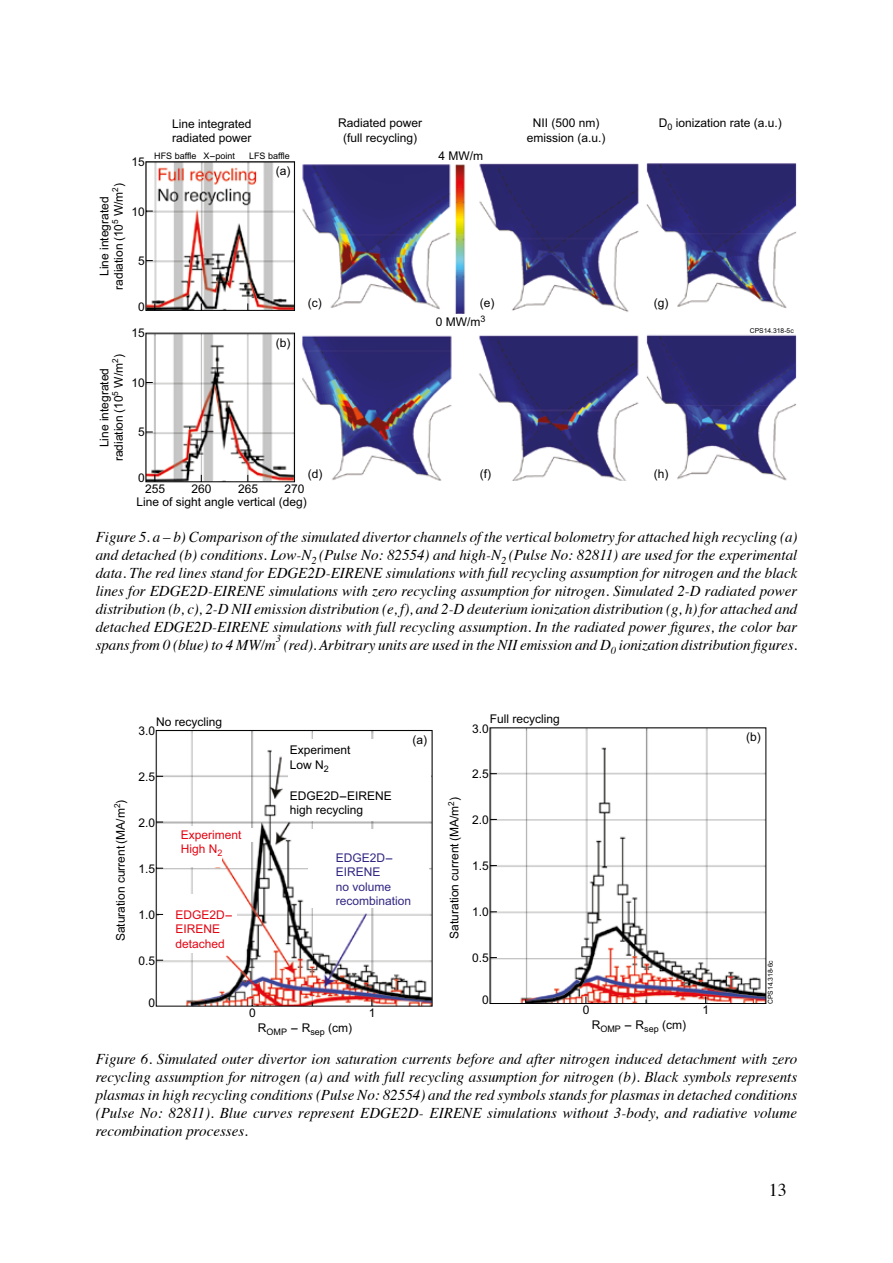
<style>
.page{position:relative;width:893px;height:1263px;background:#fff}
.page>*{position:absolute;margin:0;border:0;box-sizing:border-box;transform-origin:0 0}
.t1{font:18px "Times";color:#000}
.t2{font:italic 15px/18px "Times";letter-spacing:-.005em;color:#000;text-align:justify}
.t3{font:12px/14.4px "Arial";color:#000}
.t4{font:12px/14.4px "Arial";color:#e30613}
.t5{font:12px/14.4px "Arial";color:#312783}
.t6{font:italic 10.5px "Times";color:#000}
.t7{font:9px "Arial";color:#000}
.t8{font:6.75px "Arial";color:#000}
</style>
<div class="page">
<svg style="left:145px;top:162px;width:652px;height:321px"></svg>
<div style="left:307px;top:286px;width:19px;height:24px;background:#fff"></div>
<div style="left:307px;top:458px;width:19px;height:25px;background:#fff"></div>
<div style="left:474px;top:457px;width:20px;height:24px;background:#fff"></div>
<div style="left:478px;top:284px;width:18px;height:27px;background:#fff"></div>
<div style="left:427px;top:314px;width:73px;height:14px;background:#fff"></div>
<div style="left:649px;top:285px;width:22px;height:27px;background:#fff"></div>
<div style="left:651px;top:455px;width:20px;height:28px;background:#fff"></div>
<svg style="left:145px;top:333px;width:150px;height:149px"></svg>
<svg style="left:145px;top:161px;width:150px;height:150px"></svg>
<svg style="left:156px;top:730px;width:277px;height:277px"></svg>
<svg style="left:489px;top:727px;width:277px;height:277px"></svg>
<p class="t3" style="left:131px;top:155px;width:15px">15</p>
<p class="t3" style="left:98px;top:290px;width:108px;text-align:center;rotate:-90deg">Line integrated radiation (10<sup>5</sup> W/m<sup>2</sup>)</p>
<p class="t3" style="left:131px;top:205px;width:15px">10</p>
<p class="t3" style="left:138px;top:255px;width:8px">5</p>
<p class="t3" style="left:138px;top:300px;width:8px">0</p>
<p class="t3" style="left:131px;top:327px;width:15px">15</p>
<p class="t3" style="left:98px;top:461px;width:108px;text-align:center;rotate:-90deg">Line integrated radiation (10<sup>5</sup> W/m<sup>2</sup>)</p>
<p class="t3" style="left:131px;top:377px;width:15px">10</p>
<p class="t3" style="left:138px;top:426px;width:8px">5</p>
<p class="t3" style="left:172px;top:117px;width:81px">Line integrated radiated power</p>
<p class="t7" style="left:154px;top:152px;width:82px">HFS baffle X-point</p>
<p class="t7" style="left:249px;top:152px;width:42px">LFS baffle</p>
<p class="t3" style="left:276px;top:165px;width:16px">(a)</p>
<p class="t3" style="left:276px;top:336px;width:16px">(b)</p>
<p class="t3" style="left:308px;top:296px;width:15px">(c)</p>
<p class="t3" style="left:308px;top:468px;width:16px">(d)</p>
<p class="t3" style="left:138px;top:472px;width:8px">0</p>
<p class="t3" style="left:145px;top:482px;width:22px">255</p>
<p class="t3" style="left:192px;top:482px;width:22px">260</p>
<p class="t3" style="left:238px;top:482px;width:22px">265</p>
<p class="t3" style="left:285px;top:482px;width:22px">270</p>
<p class="t3" style="left:137px;top:496px;width:172px">Line of sight angle vertical (deg)</p>
<p class="t3" style="left:338px;top:117px;width:86px;text-align:center">Radiated power (full recycling)</p>
<p class="t3" style="left:527px;top:117px;width:80px;text-align:center">NII (500 nm) emission (a.u.)</p>
<p class="t3" style="left:659px;top:117px;width:125px">D<sub>0</sub> ionization rate (a.u.)</p>
<p class="t3" style="left:438px;top:149px;width:46px">4 MW/m</p>
<p class="t3" style="left:436px;top:294px;width:60px;line-height:19.5px;text-indent:44px">(e)<br>0 MW/m<sup>3</sup></p>
<p class="t3" style="left:480px;top:468px;width:13px">(f)</p>
<p class="t3" style="left:654px;top:296px;width:16px">(g)</p>
<p class="t3" style="left:654px;top:468px;width:16px">(h)</p>
<p class="t8" style="left:750px;top:328px;width:45px">CPS14.318-5c</p>
<p class="t2" style="left:96px;top:527px;width:703px">Figure 5. a – b) Comparison of the simulated divertor channels of the vertical bolometry for attached high recycling (a) and detached (b) conditions. Low-N<sub>2</sub> (Pulse No: 82554) and high-N<sub>2</sub> (Pulse No: 82811) are used for the experimental data. The red lines stand for EDGE2D-EIRENE simulations with full recycling assumption for nitrogen and the black lines for EDGE2D-EIRENE simulations with zero recycling assumption for nitrogen. Simulated 2-D radiated power distribution (b, c), 2-D NII emission distribution (e, f), and 2-D deuterium ionization distribution (g, h) for attached and detached EDGE2D-EIRENE simulations with full recycling assumption. In the radiated power figures, the color bar spans from 0 (blue) to 4 MW/m</p>
<p class="t6" style="left:276px;top:630px;width:7px">3</p>
<p class="t2" style="left:284px;top:635px;width:515px">(red). Arbitrary units are used in the NII emission and D<sub>0</sub> ionization distribution figures.</p>
<p class="t3" style="left:114px;top:941px;width:143px;rotate:-90deg">Saturation current (MA/m<sup>2</sup>)</p>
<p class="t3" style="left:156px;top:716px;width:68px">No recycling</p>
<p class="t3" style="left:138px;top:725px;width:18px">3.0</p>
<p class="t3" style="left:138px;top:770px;width:18px">2.5</p>
<p class="t3" style="left:138px;top:816px;width:18px">2.0</p>
<p class="t3" style="left:138px;top:862px;width:18px">1.5</p>
<p class="t3" style="left:138px;top:908px;width:18px">1.0</p>
<p class="t3" style="left:138px;top:954px;width:18px">0.5</p>
<p class="t3" style="left:148px;top:996px;width:8px">0</p>
<p class="t4" style="left:181px;top:829px;width:62px">Experiment<br>High N<sub>2</sub></p>
<p class="t4" style="left:176px;top:909px;width:59px">EDGE2D-<br>EIRENE detached</p>
<p class="t3" style="left:490px;top:713px;width:72px">Full recycling</p>
<p class="t3" style="left:472px;top:722px;width:18px">3.0</p>
<p class="t3" style="left:412px;top:734px;width:16px">(a)</p>
<p class="t3" style="left:746px;top:731px;width:16px">(b)</p>
<p class="t3" style="left:290px;top:744px;width:62px">Experiment<br>Low N<sub>2</sub></p>
<p class="t3" style="left:290px;top:790px;width:104px">EDGE2D-EIRENE high recycling</p>
<p class="t3" style="left:472px;top:768px;width:18px">2.5</p>
<p class="t3" style="left:448px;top:939px;width:143px;rotate:-90deg">Saturation current (MA/m<sup>2</sup>)</p>
<p class="t3" style="left:472px;top:813px;width:18px">2.0</p>
<p class="t5" style="left:336px;top:851px;width:77px">EDGE2D-<br>EIRENE<br>no volume recombination</p>
<p class="t3" style="left:472px;top:860px;width:18px">1.5</p>
<p class="t3" style="left:472px;top:906px;width:18px">1.0</p>
<p class="t3" style="left:472px;top:952px;width:18px">0.5</p>
<p class="t3" style="left:482px;top:993px;width:8px">0</p>
<p class="t8" style="left:768px;top:1004px;width:45px;rotate:-90deg">CPS14.318-6c</p>
<p class="t3" style="left:583px;top:1004px;width:8px">0</p>
<p class="t3" style="left:703px;top:1004px;width:8px">1</p>
<p class="t3" style="left:249px;top:1007px;width:8px">0</p>
<p class="t3" style="left:369px;top:1007px;width:8px">1</p>
<p class="t3" style="left:258px;top:1021px;width:96px">R<sub>OMP</sub> - R<sub>sep</sub> (cm)</p>
<p class="t3" style="left:592px;top:1018px;width:96px">R<sub>OMP</sub> - R<sub>sep</sub> (cm)</p>
<p class="t2" style="left:96px;top:1049px;width:703px">Figure 6. Simulated outer divertor ion saturation currents before and after nitrogen induced detachment with zero recycling assumption for nitrogen (a) and with full recycling assumption for nitrogen (b). Black symbols represents plasmas in high recycling conditions (Pulse No: 82554) and the red symbols stands for plasmas in detached conditions (Pulse No: 82811). Blue curves represent EDGE2D- EIRENE simulations without 3-body, and radiative volume recombination processes.</p>
<p class="t1" style="left:769px;top:1173px;width:19px">13</p>
</div>
